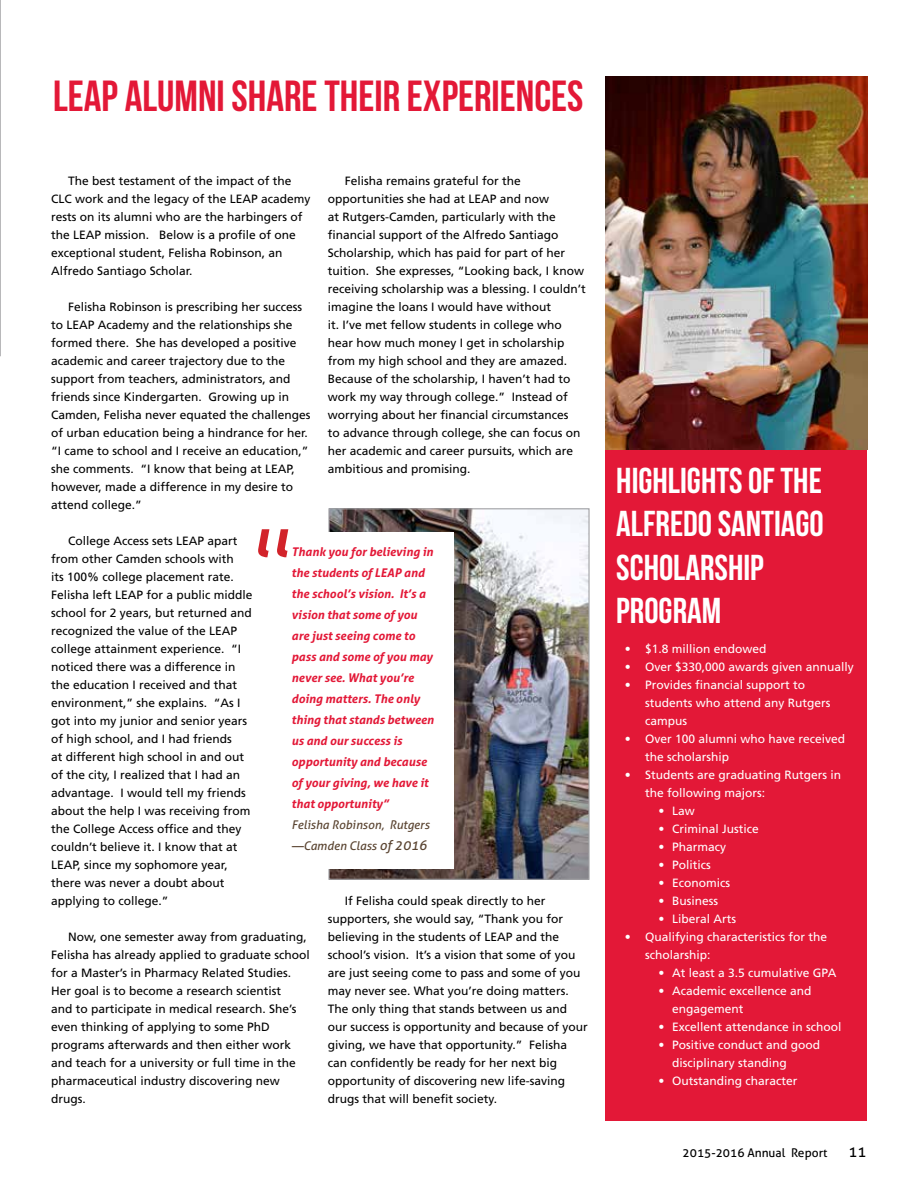
<style>
.page{position:relative;width:918px;height:1188px;background:#fff}
.page>*{position:absolute;margin:0;border:0;box-sizing:border-box;transform-origin:0 0}
.t1{font:43.5px "Bebas Neue";color:#e31837}
.t2{font:36px/43.2px "Bebas Neue";color:#fff}
.t3{font:15px "Aller";color:#000}
.t4{font:12px/18px "Frutiger LT Std";color:#000}
.t5{font:12px/18px "Frutiger LT Std";color:#fff}
.t6{font:italic 700 12px/21px "Aller";color:#e31837}
.t7{font:italic 12px/21px "Aller";color:#5a4431}
.t8{font:12px "Aller";color:#000}
.s1{font-size:13.5px}
</style>
<div class="page">
<svg style="left:0;top:0;width:1px;height:356px"></svg>
<div style="left:605px;top:450px;width:262px;height:671px;background:#e31837"></div>
<img style="left:330px;top:510px;width:258px;height:368px">
<img style="left:605px;top:77px;width:262px;height:373px">
<div style="left:292px;top:532px;width:162px;height:337px;background:#fff"></div>
<svg style="left:258px;top:529px;width:30px;height:28px"></svg>
<h1 class="t1" style="left:53px;top:72px;width:532px">LEAP ALUMNI SHARE THEIR EXPERIENCES</h1>
<p class="t4" style="left:51px;top:171px;width:261px;text-indent:17px">The best testament of the impact of the CLC work and the legacy of the LEAP academy rests on its alumni who are the harbingers of the LEAP mission. Below is a profile of one exceptional student, Felisha Robinson, an Alfredo Santiago Scholar.</p>
<p class="t4" style="left:51px;top:297px;width:261px;text-indent:17px">Felisha Robinson is prescribing her success to LEAP Academy and the relationships she formed there. She has developed a positive academic and career trajectory due to the support from teachers, administrators, and friends since Kindergarten. Growing up in Camden, Felisha never equated the challenges of urban education being a hindrance for her. “I came to school and I receive an education,” she comments. “I know that being at LEAP, however, made a difference in my desire to attend college.”</p>
<p class="t4" style="left:51px;top:531px;width:203px;text-indent:17px">College Access sets LEAP apart from other Camden schools with<br>its 100% college placement rate.<br>Felisha left LEAP for a public middle school for 2 years, but returned and recognized the value of the LEAP college attainment experience. “I noticed there was a difference in the education I received and that environment,” she explains. “As I got into my junior and senior years of high school, and I had friends<br>at different high school in and out of the city, I realized that I had an advantage. I would tell my friends about the help I was receiving from the College Access office and they couldn’t believe it. I know that at<br>LEAP, since my sophomore year, there was never a doubt about applying to college.”</p>
<p class="t4" style="left:51px;top:927px;width:260px;text-indent:17px">Now, one semester away from graduating, Felisha has already applied to graduate school for a Master’s in Pharmacy Related Studies.<br>Her goal is to become a research scientist<br>and to participate in medical research. She’s even thinking of applying to some PhD programs afterwards and then either work and teach for a university or full time in the pharmaceutical industry discovering new drugs.</p>
<p class="t4" style="left:328px;top:171px;width:259px;text-indent:17px">Felisha remains grateful for the opportunities she had at LEAP and now<br>at Rutgers-Camden, particularly with the financial support of the Alfredo Santiago Scholarship, which has paid for part of her tuition. She expresses, “Looking back, I know receiving scholarship was a blessing. I couldn’t imagine the loans I would have without<br>it. I’ve met fellow students in college who hear how much money I get in scholarship from my high school and they are amazed.<br>Because of the scholarship, I haven’t had to work my way through college.” Instead of worrying about her financial circumstances<br>to advance through college, she can focus on her academic and career pursuits, which are ambitious and promising.</p>
<p class="t6" style="left:292px;top:541px;width:144px">Thank you for believing in the students of LEAP and the school’s vision. It’s a vision that some of you are just seeing come to pass and some of you may never see. What you’re doing matters. The only thing that stands between us and our success is opportunity and because of your giving, we have it that opportunity”</p>
<p class="t7" style="left:292px;top:815px;width:139px">Felisha Robinson, Rutgers —Camden Class <span class="s1">of 2016</span></p>
<p class="t4" style="left:328px;top:891px;width:262px;text-indent:17px">If Felisha could speak directly to her supporters, she would say, “Thank you for believing in the students of LEAP and the school’s vision. It’s a vision that some of you are just seeing come to pass and some of you may never see. What you’re doing matters.<br>The only thing that stands between us and our success is opportunity and because of your giving, we have that opportunity.” Felisha can confidently be ready for her next big opportunity of discovering new life-saving drugs that will benefit society.</p>
<h2 class="t2" style="left:616px;top:459px;width:209px">HIGHLIGHTS OF THE<br>ALFREDO SANTIAGO<br>SCHOLARSHIP<br>PROGRAM</h2>
<p class="t5" style="left:625px;top:639px;width:143px">• $1.8 million endowed</p>
<p class="t5" style="left:625px;top:657px;width:230px">• Over $330,000 awards given annually</p>
<p class="t5" style="left:645px;top:675px;width:187px;text-indent:-20px">• Provides financial support to students who attend any Rutgers campus</p>
<p class="t5" style="left:645px;top:729px;width:202px;text-indent:-20px">• Over 100 alumni who have received the scholarship</p>
<p class="t5" style="left:645px;top:765px;width:198px;text-indent:-20px">• Students are graduating Rutgers in the following majors:</p>
<p class="t5" style="left:659px;top:801px;width:38px">• Law</p>
<p class="t5" style="left:659px;top:819px;width:102px">• Criminal Justice</p>
<p class="t5" style="left:659px;top:837px;width:69px">• Pharmacy</p>
<p class="t5" style="left:659px;top:855px;width:54px">• Politics</p>
<p class="t5" style="left:659px;top:873px;width:73px">• Economics</p>
<p class="t5" style="left:659px;top:891px;width:61px">• Business</p>
<p class="t5" style="left:659px;top:909px;width:79px">• Liberal Arts</p>
<p class="t5" style="left:645px;top:927px;width:184px;text-indent:-20px">• Qualifying characteristics for the scholarship:</p>
<p class="t5" style="left:659px;top:963px;width:179px">• At least a 3.5 cumulative GPA</p>
<p class="t5" style="left:672px;top:981px;width:141px;text-indent:-14px">• Academic excellence and engagement</p>
<p class="t5" style="left:659px;top:1017px;width:184px">• Excellent attendance in school</p>
<p class="t5" style="left:672px;top:1035px;width:150px;text-indent:-14px">• Positive conduct and good disciplinary standing</p>
<p class="t5" style="left:659px;top:1071px;width:140px">• Outstanding character</p>
<p class="t8" style="left:683px;top:1145px;width:146px">2015-2016 Annual Report</p>
<p class="t3" style="left:849px;top:1142px;width:19px">11</p>
</div>
